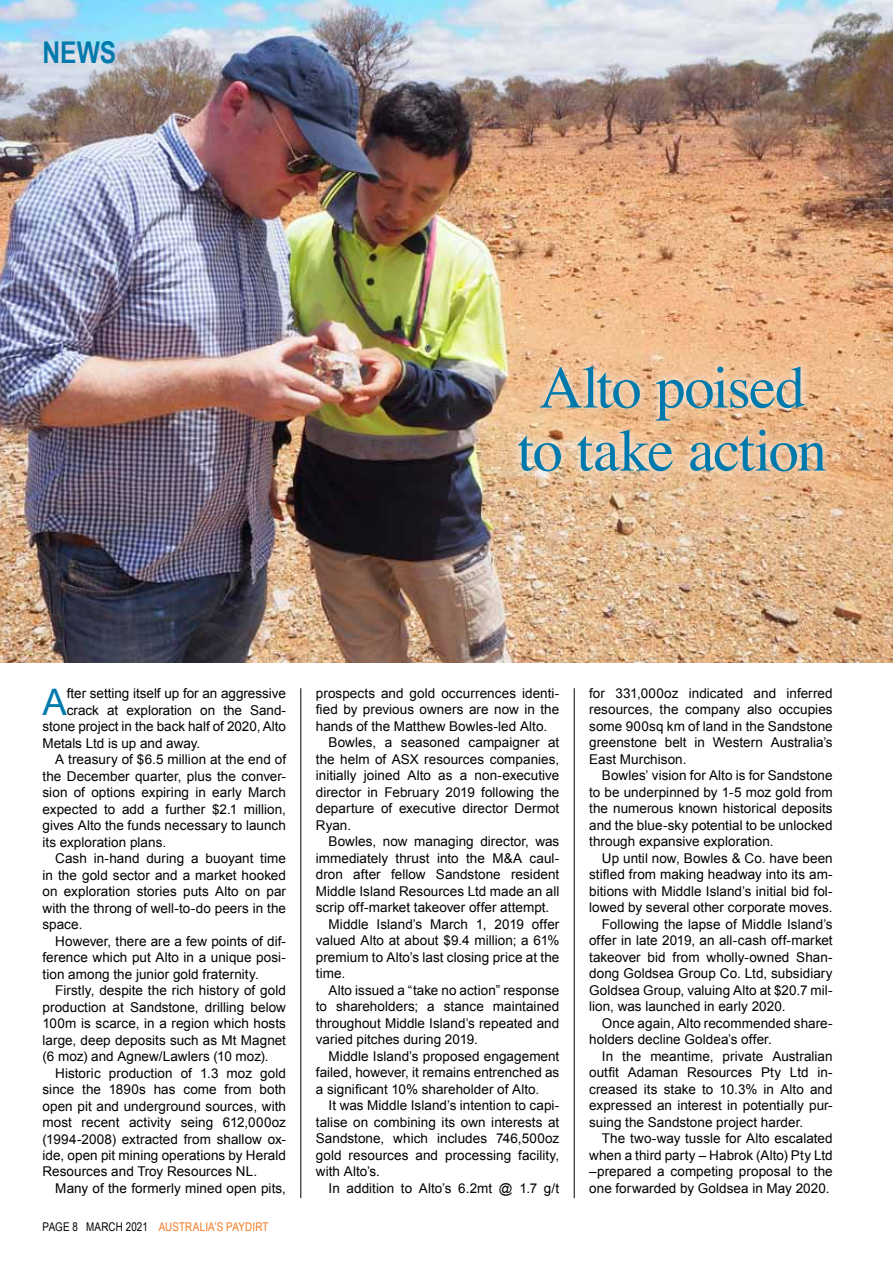
<style>
.page{position:relative;width:893px;height:1263px;background:#fff}
.page>*{position:absolute;margin:0;border:0;box-sizing:border-box;transform-origin:0 0}
.t1{font:60px/63px "Times";letter-spacing:-.02em;color:#007aac;text-align:center}
.t2{font:36.6px "Arial";color:#007aac}
.t3{font:700 30px "Arial Narrow";color:#007aac}
.t4{font:13.5px/16.5px "Arial";letter-spacing:.005em;color:#000;text-align:justify}
.t5{font:12px "Arial Narrow";letter-spacing:.01em;color:#f47920}
.s1{color:#000}
</style>
<div class="page">
<img style="left:0;top:0;width:893px;height:663px">
<hr style="left:301px;top:688px;width:1px;height:510px;background:#000">
<hr style="left:574px;top:688px;width:1px;height:510px;background:#000">
<svg style="left:510px;top:357px;width:324px;height:123px;background:#edc49d"></svg>
<h3 class="t3" style="left:43px;top:35px;width:75px">NEWS</h3>
<h1 class="t1" style="left:517px;top:362px;width:311px">Alto poised to take action</h1>
<h2 class="t2" style="left:43px;top:686px;width:26px">A</h2>
<p class="t4" style="left:67px;top:686px;width:221px">fter setting itself up for an aggressive</p>
<p class="t4" style="left:67px;top:702px;width:221px">crack at exploration on the Sand-</p>
<p class="t4" style="left:43px;top:719px;width:245px">stone project in the back half of 2020, Alto</p>
<p class="t4" style="left:43px;top:735px;width:159px">Metals Ltd is up and away.</p>
<p class="t4" style="left:55px;top:752px;width:232px">A treasury of $6.5 million at the end of</p>
<p class="t4" style="left:43px;top:768px;width:245px">the December quarter, plus the conver-</p>
<p class="t4" style="left:43px;top:785px;width:245px">sion of options expiring in early March</p>
<p class="t4" style="left:43px;top:801px;width:245px">expected to add a further $2.1 million,</p>
<p class="t4" style="left:43px;top:818px;width:245px">gives Alto the funds necessary to launch</p>
<p class="t4" style="left:43px;top:834px;width:125px">its exploration plans.</p>
<p class="t4" style="left:55px;top:851px;width:232px">Cash in-hand during a buoyant time</p>
<p class="t4" style="left:43px;top:867px;width:245px">in the gold sector and a market hooked</p>
<p class="t4" style="left:43px;top:884px;width:245px">on exploration stories puts Alto on par</p>
<p class="t4" style="left:43px;top:900px;width:245px">with the throng of well-to-do peers in the</p>
<p class="t4" style="left:43px;top:917px;width:41px">space.</p>
<p class="t4" style="left:55px;top:933px;width:232px">However, there are a few points of dif-</p>
<p class="t4" style="left:43px;top:950px;width:245px">ference which put Alto in a unique posi-</p>
<p class="t4" style="left:43px;top:966px;width:218px">tion among the junior gold fraternity.</p>
<p class="t4" style="left:55px;top:983px;width:232px">Firstly, despite the rich history of gold</p>
<p class="t4" style="left:43px;top:999px;width:245px">production at Sandstone, drilling below</p>
<p class="t4" style="left:43px;top:1016px;width:245px">100m is scarce, in a region which hosts</p>
<p class="t4" style="left:43px;top:1032px;width:245px">large, deep deposits such as Mt Magnet</p>
<p class="t4" style="left:43px;top:1049px;width:228px">(6 moz) and Agnew/Lawlers (10 moz).</p>
<p class="t4" style="left:55px;top:1065px;width:232px">Historic production of 1.3 moz gold</p>
<p class="t4" style="left:43px;top:1082px;width:245px">since the 1890s has come from both</p>
<p class="t4" style="left:43px;top:1098px;width:245px">open pit and underground sources, with</p>
<p class="t4" style="left:43px;top:1115px;width:245px">most recent activity seing 612,000oz</p>
<p class="t4" style="left:43px;top:1131px;width:245px">(1994-2008) extracted from shallow ox-</p>
<p class="t4" style="left:43px;top:1148px;width:245px">ide, open pit mining operations by Herald</p>
<p class="t4" style="left:43px;top:1164px;width:216px">Resources and Troy Resources NL.</p>
<p class="t4" style="left:55px;top:1181px;width:232px">Many of the formerly mined open pits,</p>
<p class="t5" style="left:43px;top:1219px;width:228px"><span class="s1">PAGE 8 MARCH 2021</span> AUSTRALIA’S PAYDIRT</p>
<p class="t4" style="left:316px;top:686px;width:245px">prospects and gold occurrences identi-</p>
<p class="t4" style="left:316px;top:701px;width:245px">fied by previous owners are now in the</p>
<p class="t4" style="left:316px;top:719px;width:233px">hands of the Matthew Bowles-led Alto.</p>
<p class="t4" style="left:329px;top:735px;width:232px">Bowles, a seasoned campaigner at</p>
<p class="t4" style="left:316px;top:752px;width:245px">the helm of ASX resources companies,</p>
<p class="t4" style="left:316px;top:768px;width:245px">initially joined Alto as a non-executive</p>
<p class="t4" style="left:316px;top:785px;width:245px">director in February 2019 following the</p>
<p class="t4" style="left:316px;top:801px;width:245px">departure of executive director Dermot</p>
<p class="t4" style="left:316px;top:818px;width:37px">Ryan.</p>
<p class="t4" style="left:329px;top:834px;width:232px">Bowles, now managing director, was</p>
<p class="t4" style="left:316px;top:851px;width:245px">immediately thrust into the M&amp;A caul-</p>
<p class="t4" style="left:316px;top:867px;width:245px">dron after fellow Sandstone resident</p>
<p class="t4" style="left:316px;top:884px;width:245px">Middle Island Resources Ltd made an all</p>
<p class="t4" style="left:316px;top:900px;width:235px">scrip off-market takeover offer attempt.</p>
<p class="t4" style="left:329px;top:917px;width:232px">Middle Island’s March 1, 2019 offer</p>
<p class="t4" style="left:316px;top:933px;width:245px">valued Alto at about $9.4 million; a 61%</p>
<p class="t4" style="left:316px;top:950px;width:245px">premium to Alto’s last closing price at the</p>
<p class="t4" style="left:316px;top:966px;width:31px">time.</p>
<p class="t4" style="left:329px;top:983px;width:232px">Alto issued a “take no action” response</p>
<p class="t4" style="left:316px;top:999px;width:245px">to shareholders; a stance maintained</p>
<p class="t4" style="left:316px;top:1016px;width:245px">throughout Middle Island’s repeated and</p>
<p class="t4" style="left:316px;top:1032px;width:164px">varied pitches during 2019.</p>
<p class="t4" style="left:329px;top:1049px;width:232px">Middle Island’s proposed engagement</p>
<p class="t4" style="left:316px;top:1065px;width:245px">failed, however, it remains entrenched as</p>
<p class="t4" style="left:316px;top:1081px;width:225px">a significant 10% shareholder of Alto.</p>
<p class="t4" style="left:329px;top:1098px;width:232px">It was Middle Island’s intention to capi-</p>
<p class="t4" style="left:316px;top:1115px;width:245px">talise on combining its own interests at</p>
<p class="t4" style="left:316px;top:1131px;width:245px">Sandstone, which includes 746,500oz</p>
<p class="t4" style="left:316px;top:1148px;width:245px">gold resources and processing facility,</p>
<p class="t4" style="left:316px;top:1164px;width:66px">with Alto’s.</p>
<p class="t4" style="left:329px;top:1181px;width:232px">In addition to Alto’s 6.2mt @ 1.7 g/t</p>
<p class="t4" style="left:589px;top:686px;width:245px">for 331,000oz indicated and inferred resources, the company also occupies some 900sq km of land in the Sandstone greenstone belt in Western Australia’s East Murchison.</p>
<p class="t4" style="left:589px;top:768px;width:245px;text-indent:13px">Bowles’ vision for Alto is for Sandstone to be underpinned by 1-5 moz gold from the numerous known historical deposits and the blue-sky potential to be unlocked through expansive exploration.</p>
<p class="t4" style="left:602px;top:851px;width:232px">Up until now, Bowles &amp; Co. have been</p>
<p class="t4" style="left:589px;top:866px;width:245px">stifled from making headway into its am-</p>
<p class="t4" style="left:589px;top:884px;width:245px">bitions with Middle Island’s initial bid fol-</p>
<p class="t4" style="left:589px;top:900px;width:245px">lowed by several other corporate moves.</p>
<p class="t4" style="left:602px;top:917px;width:232px">Following the lapse of Middle Island’s</p>
<p class="t4" style="left:589px;top:933px;width:245px">offer in late 2019, an all-cash off-market</p>
<p class="t4" style="left:589px;top:950px;width:245px">takeover bid from wholly-owned Shan-</p>
<p class="t4" style="left:589px;top:966px;width:245px">dong Goldsea Group Co. Ltd, subsidiary</p>
<p class="t4" style="left:589px;top:983px;width:245px">Goldsea Group, valuing Alto at $20.7 mil-</p>
<p class="t4" style="left:589px;top:999px;width:198px">lion, was launched in early 2020.</p>
<p class="t4" style="left:602px;top:1016px;width:232px">Once again, Alto recommended share-</p>
<p class="t4" style="left:589px;top:1032px;width:184px">holders decline Goldea’s offer.</p>
<p class="t4" style="left:602px;top:1049px;width:232px">In the meantime, private Australian</p>
<p class="t4" style="left:589px;top:1064px;width:245px">outfit Adaman Resources Pty Ltd in-</p>
<p class="t4" style="left:589px;top:1082px;width:245px">creased its stake to 10.3% in Alto and</p>
<p class="t4" style="left:589px;top:1098px;width:245px">expressed an interest in potentially pur-</p>
<p class="t4" style="left:589px;top:1115px;width:216px">suing the Sandstone project harder.</p>
<p class="t4" style="left:602px;top:1131px;width:232px">The two-way tussle for Alto escalated</p>
<p class="t4" style="left:589px;top:1147px;width:245px">when a third party – Habrok (Alto) Pty Ltd</p>
<p class="t4" style="left:589px;top:1164px;width:245px">–prepared a competing proposal to the</p>
<p class="t4" style="left:589px;top:1181px;width:242px">one forwarded by Goldsea in May 2020.</p>
</div>
